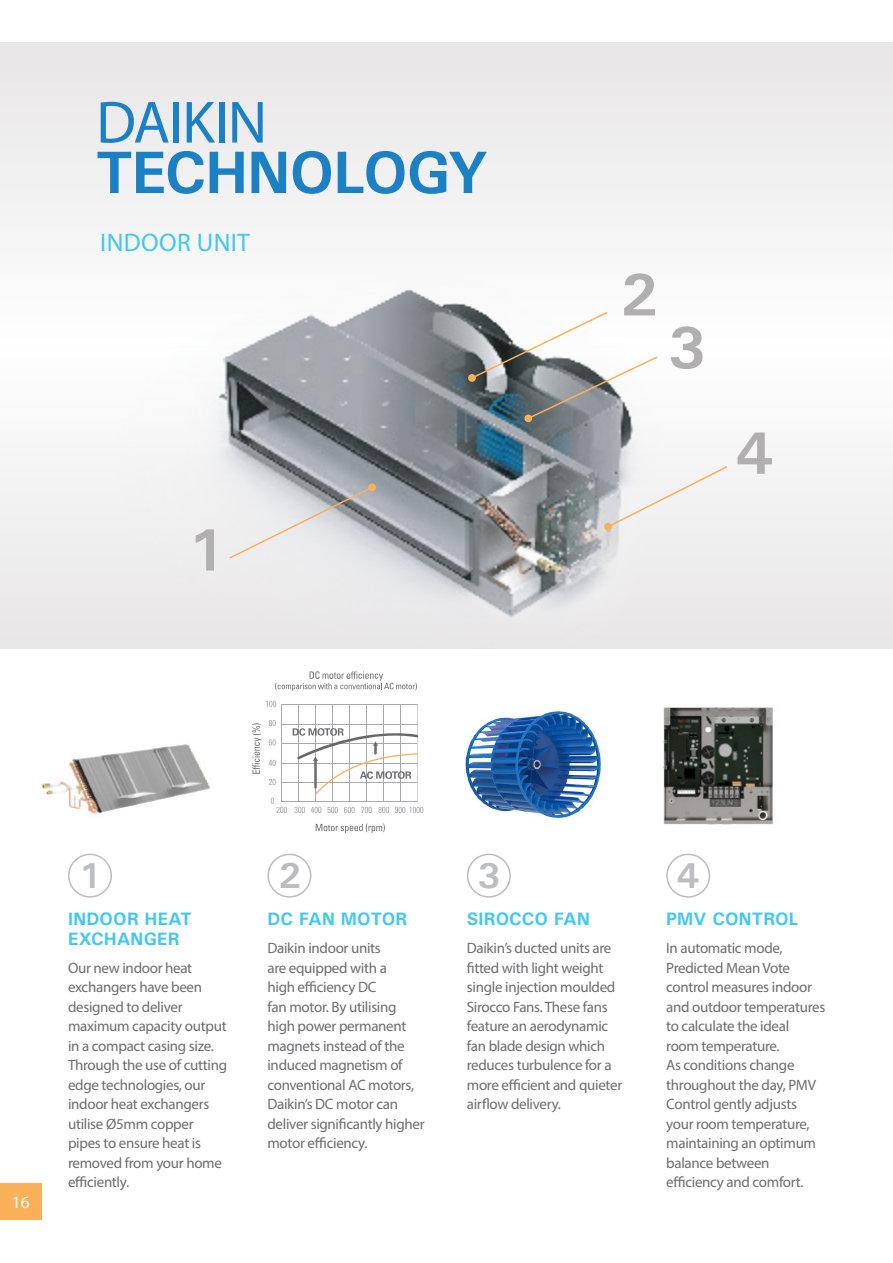
<style>
.page{position:relative;width:893px;height:1263px;background:#fff}
.page>*{position:absolute;margin:0;border:0;box-sizing:border-box;transform-origin:0 0}
.BODY{font:700 60px "Univers";letter-spacing:-.025em;color:#1b81c4}
.BODY-2{font:60px "Myriad Pro";letter-spacing:-.015em;color:#1b81c4}
.BODY-3{font:700 60px "Univers";color:#b1afb0}
.BODY-4{font:700 36px "Univers";color:#bcbdc0}
.large_subheading{font:25.5px "Myriad Pro";letter-spacing:.015em;color:#40c7f4}
.SUBHEADING{font:700 18px/19.5px "Univers";letter-spacing:.005em;color:#40c7f4}
.t1{font:17.25px "Myriad Pro";color:#fff}
.BODY-5{font:15px/19.5px "Myriad Pro";letter-spacing:-.02em;color:#6c6d70}
</style>
<div class="page">
<div style="left:0;top:43px;width:893px;height:305px;background:#e8e6e7"></div>
<div style="left:0;top:346px;width:893px;height:302px;background:#f3f2f2"></div>
<img style="left:0;top:201px;width:864px;height:447px">
<svg style="left:606px;top:465px;width:123px;height:64px"></svg>
<div style="left:604px;top:523px;width:8px;height:8px;background:#fab058;border-radius:50%"></div>
<svg style="left:470px;top:310px;width:189px;height:110px"></svg>
<div style="left:468px;top:374px;width:8px;height:8px;background:#fab058;border-radius:50%"></div>
<svg style="left:228px;top:485px;width:146px;height:75px"></svg>
<div style="left:368px;top:483px;width:8px;height:8px;background:#fab058;border-radius:50%"></div>
<img style="left:41px;top:744px;width:169px;height:71px">
<hr style="left:282px;top:782px;width:135px;height:1px;background:#a8a9ad">
<hr style="left:282px;top:763px;width:135px;height:1px;background:#a8a9ad">
<hr style="left:282px;top:743px;width:135px;height:1px;background:#a8a9ad">
<hr style="left:282px;top:724px;width:135px;height:1px;background:#a8a9ad">
<hr style="left:282px;top:705px;width:135px;height:1px;background:#a8a9ad">
<hr style="left:282px;top:802px;width:135px;height:1px;background:#a8a9ad">
<hr style="left:299px;top:705px;width:1px;height:97px;background:#a8a9ad">
<hr style="left:316px;top:705px;width:1px;height:97px;background:#a8a9ad">
<hr style="left:332px;top:705px;width:1px;height:97px;background:#a8a9ad">
<hr style="left:349px;top:705px;width:1px;height:97px;background:#a8a9ad">
<hr style="left:366px;top:705px;width:1px;height:97px;background:#a8a9ad">
<hr style="left:383px;top:705px;width:1px;height:97px;background:#a8a9ad">
<hr style="left:400px;top:705px;width:1px;height:97px;background:#a8a9ad">
<hr style="left:417px;top:705px;width:1px;height:97px;background:#d1d2d4">
<hr style="left:282px;top:705px;width:1px;height:97px;background:#a8a9ad">
<svg style="left:275px;top:671px;width:142px;height:20px"></svg>
<svg style="left:316px;top:823px;width:69px;height:10px"></svg>
<svg style="left:269px;top:779px;width:7px;height:6px"></svg>
<svg style="left:269px;top:760px;width:7px;height:6px"></svg>
<svg style="left:269px;top:739px;width:7px;height:7px"></svg>
<svg style="left:269px;top:720px;width:7px;height:6px"></svg>
<svg style="left:266px;top:701px;width:10px;height:6px"></svg>
<svg style="left:271px;top:797px;width:16px;height:16px"></svg>
<svg style="left:294px;top:807px;width:11px;height:6px"></svg>
<svg style="left:311px;top:807px;width:10px;height:6px"></svg>
<svg style="left:327px;top:807px;width:11px;height:6px"></svg>
<svg style="left:344px;top:807px;width:11px;height:6px"></svg>
<svg style="left:361px;top:807px;width:11px;height:6px"></svg>
<svg style="left:378px;top:807px;width:11px;height:6px"></svg>
<svg style="left:395px;top:807px;width:28px;height:6px"></svg>
<svg style="left:252px;top:723px;width:10px;height:51px"></svg>
<svg style="left:293px;top:728px;width:125px;height:66px"></svg>
<img style="left:465px;top:709px;width:136px;height:109px">
<img style="left:663px;top:707px;width:110px;height:118px">
<div style="left:68px;top:854px;width:44px;height:44px;border:2px solid #bcbdc0;border-radius:50%"></div>
<div style="left:267px;top:854px;width:44px;height:44px;border:2px solid #bcbdc0;border-radius:50%"></div>
<div style="left:467px;top:854px;width:44px;height:44px;border:2px solid #bcbdc0;border-radius:50%"></div>
<div style="left:666px;top:854px;width:44px;height:44px;border:2px solid #bcbdc0;border-radius:50%"></div>
<div style="left:0;top:1183px;width:42px;height:37px;background:#fab058"></div>
<p class="BODY-2" style="left:96px;top:85px;width:173px">DAIKIN</p>
<p class="BODY" style="left:96px;top:134px;width:394px">TECHNOLOGY</p>
<p class="large_subheading" style="left:100px;top:227px;width:151px">INDOOR UNIT</p>
<p class="BODY-3" style="left:187px;top:512px;width:39px">1</p>
<p class="BODY-3" style="left:620px;top:257px;width:39px">2</p>
<p class="BODY-3" style="left:668px;top:310px;width:39px">3</p>
<p class="BODY-3" style="left:736px;top:415px;width:39px">4</p>
<p class="t1" style="left:12px;top:1192px;width:19px">16</p>
<p class="BODY-4" style="left:79px;top:852px;width:24px">1</p>
<p class="BODY-4" style="left:278px;top:852px;width:24px">2</p>
<p class="BODY-4" style="left:478px;top:852px;width:24px">3</p>
<p class="BODY-4" style="left:677px;top:852px;width:24px">4</p>
<p class="SUBHEADING" style="left:68px;top:909px;width:125px">INDOOR HEAT<br>EXCHANGER</p>
<p class="BODY-5" style="left:68px;top:958px;width:161px">Our new indoor heat exchangers have been designed to deliver maximum capacity output in a compact casing size.<br>Through the use of cutting edge technologies, our indoor heat exchangers utilise Ø5mm copper pipes to ensure heat is removed from your home efficiently.</p>
<p class="SUBHEADING" style="left:267px;top:909px;width:141px">DC FAN MOTOR</p>
<p class="BODY-5" style="left:267px;top:938px;width:159px">Daikin indoor units<br>are equipped with a<br>high efficiency DC<br>fan motor. By utilising high power permanent magnets instead of the induced magnetism of conventional AC motors,<br>Daikin’s DC motor can deliver significantly higher motor efficiency.</p>
<p class="SUBHEADING" style="left:467px;top:909px;width:125px">SIROCCO FAN</p>
<p class="BODY-5" style="left:467px;top:938px;width:157px">Daikin’s ducted units are fitted with light weight single injection moulded<br>Sirocco Fans. These fans feature an aerodynamic fan blade design which reduces turbulence for a more efficient and quieter airflow delivery.</p>
<p class="SUBHEADING" style="left:666px;top:909px;width:134px">PMV CONTROL</p>
<p class="BODY-5" style="left:666px;top:938px;width:161px">In automatic mode,<br>Predicted Mean Vote control measures indoor and outdoor temperatures to calculate the ideal room temperature.<br>As conditions change throughout the day, PMV<br>Control gently adjusts your room temperature, maintaining an optimum balance between efficiency and comfort.</p>
</div>
